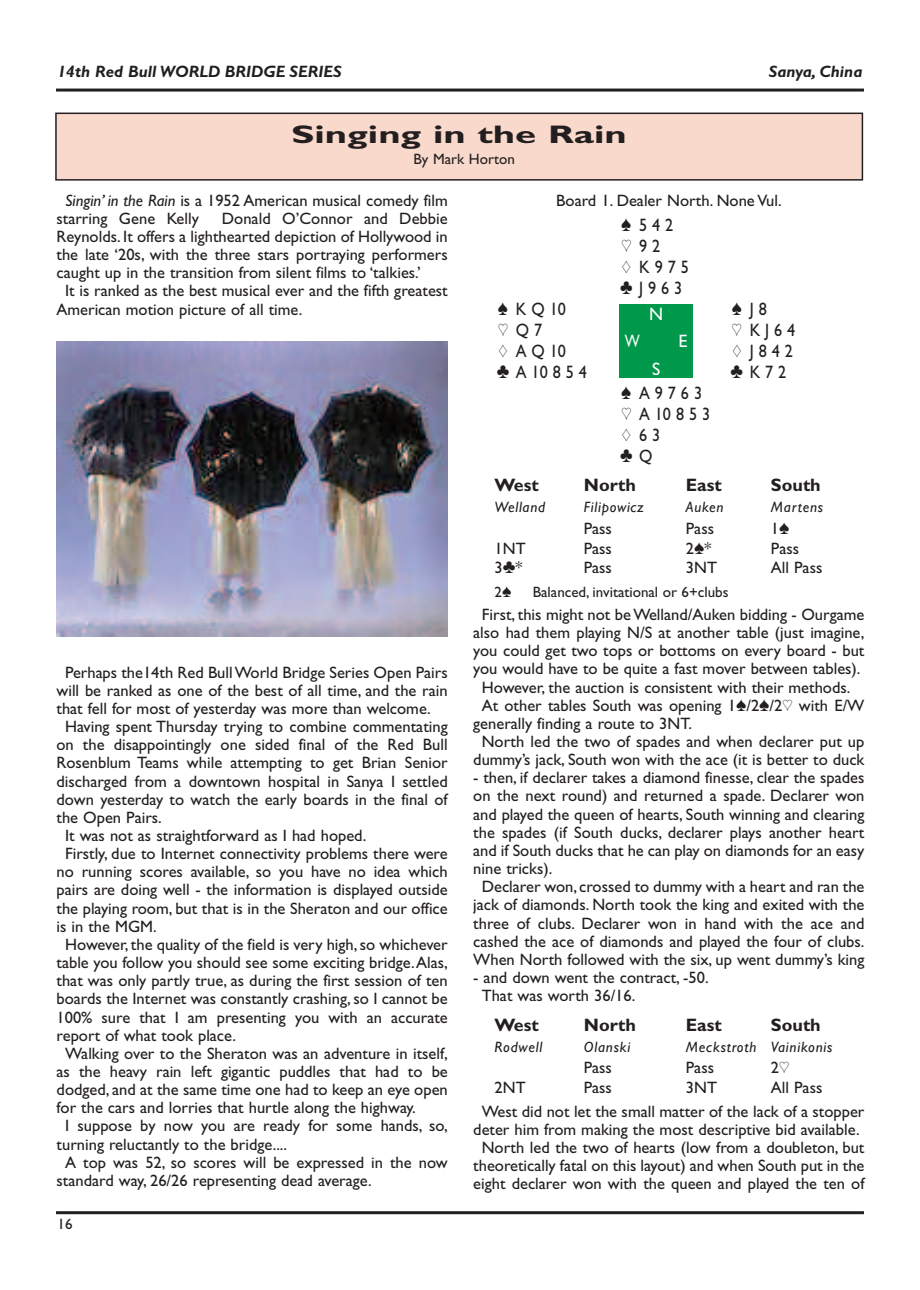
<style>
.page{position:relative;width:920px;height:1290px;background:#fff}
.page>*{position:absolute;margin:0;border:0;box-sizing:border-box;transform-origin:0 0}
.t1{font:700 25.5px "Gill Sans Bridge";color:#231f20;scale:1.5 1}
.t2{font:18px/21px "Gill Sans Bridge";letter-spacing:.305em;color:#231f20;scale:.9 1}
.t3{font:700 18px "Gill Sans Bridge";color:#231f20}
.t4{font:18px "Gill Sans Bridge";color:#fff}
.t5{font:18px "Gill Sans Bridge";color:#fff;scale:.8 1}
.t6{font:16.5px/18.1px "Gill Sans Bridge";color:#231f20}
.t7{font:italic 700 16.5px "Gill Sans Bridge";color:#231f20}
.t8{font:italic 15px "Gill Sans Bridge";letter-spacing:.05em;color:#231f20}
.t9{font:15px "Gill Sans Bridge";color:#231f20}
.s1{font-style:italic}
</style>
<div class="page">
<hr style="left:56px;top:1211px;width:808px;height:3px;background:#231f20">
<hr style="left:56px;top:89px;width:808px;height:3px;background:#231f20">
<div style="left:619px;top:304px;width:74px;height:74px;background:#00984a"></div>
<div style="left:56px;top:113px;width:806px;height:67px;background:#f9d9cb"></div>
<div style="left:55px;top:113px;width:808px;height:68px;border:2px solid #231f20"></div>
<img style="left:56px;top:342px;width:391px;height:294px">
<p class="t7" style="left:58px;top:62px;width:286px">14th Red Bull WORLD BRIDGE SERIES</p>
<p class="t7" style="left:769px;top:62px;width:95px">Sanya, China</p>
<h1 class="t1" style="left:291px;top:119px;width:225px">Singing in the Rain</h1>
<p class="t9" style="left:413px;top:150px;width:103px">By Mark Horton</p>
<p class="t6" style="left:57px;top:191px;width:393px;text-indent:9px"><span class="s1">Singin’ in the Rain</span> is a 1952 American musical comedy film starring Gene Kelly</p>
<p class="t6" style="left:222px;top:209px;width:227px">Donald O’Connor and Debbie</p>
<p class="t6" style="left:57px;top:227px;width:393px">Reynolds. It offers a lighthearted depiction of Hollywood in</p>
<p class="t6" style="left:57px;top:245px;width:393px">the late ‘20s, with the three stars portraying performers</p>
<p class="t6" style="left:57px;top:263px;width:366px">caught up in the transition from silent films to ‘talkies.’</p>
<p class="t6" style="left:65px;top:282px;width:384px">It is ranked as the best musical ever and the fifth greatest</p>
<p class="t6" style="left:57px;top:300px;width:247px">American motion picture of all time.</p>
<p class="t6" style="left:65px;top:663px;width:384px">Perhaps the14th Red BullWorld Bridge Series Open Pairs</p>
<p class="t6" style="left:57px;top:681px;width:393px">will be ranked as one of the best of all time, and the rain</p>
<p class="t6" style="left:57px;top:699px;width:376px">that fell for most of yesterday was more than welcome.</p>
<p class="t6" style="left:65px;top:717px;width:384px">Having spent Thursday trying to combine commentating</p>
<p class="t6" style="left:57px;top:735px;width:393px">on the disappointingly one sided final of the Red Bull</p>
<p class="t6" style="left:57px;top:754px;width:393px">Rosenblum Teams while attempting to get Brian Senior</p>
<p class="t6" style="left:57px;top:772px;width:393px">discharged from a downtown hospital in Sanya I settled</p>
<p class="t6" style="left:57px;top:790px;width:393px">down yesterday to watch the early boards in the final of</p>
<p class="t6" style="left:57px;top:808px;width:107px">the Open Pairs.</p>
<p class="t6" style="left:65px;top:826px;width:303px">It was not as straightforward as I had hoped.</p>
<p class="t6" style="left:65px;top:844px;width:384px">Firstly, due to Internet connectivity problems there were</p>
<p class="t6" style="left:57px;top:862px;width:393px">no running scores available, so you have no idea which</p>
<p class="t6" style="left:57px;top:881px;width:393px">pairs are doing well - the information is displayed outside</p>
<p class="t6" style="left:57px;top:899px;width:393px">the playing room, but that is in the Sheraton and our office</p>
<p class="t6" style="left:57px;top:917px;width:102px">is in the MGM.</p>
<p class="t6" style="left:65px;top:935px;width:384px">However,the quality of the field is very high,so whichever</p>
<p class="t6" style="left:57px;top:953px;width:393px">table you follow you should see some exciting bridge.Alas,</p>
<p class="t6" style="left:57px;top:971px;width:393px">that was only partly true, as during the first session of ten</p>
<p class="t6" style="left:57px;top:989px;width:393px">boards the Internet was constantly crashing, so I cannot be</p>
<p class="t6" style="left:57px;top:1008px;width:393px">100% sure that I am presenting you with an accurate</p>
<p class="t6" style="left:57px;top:1026px;width:181px">report of what took place.</p>
<p class="t6" style="left:65px;top:1044px;width:384px">Walking over to the Sheraton was an adventure in itself,</p>
<p class="t6" style="left:57px;top:1062px;width:393px">as the heavy rain left gigantic puddles that had to be</p>
<p class="t6" style="left:57px;top:1080px;width:393px">dodged, and at the same time one had to keep an eye open</p>
<p class="t6" style="left:57px;top:1098px;width:361px">for the cars and lorries that hurtle along the highway.</p>
<p class="t6" style="left:65px;top:1117px;width:384px">I suppose by now you are ready for some hands, so,</p>
<p class="t6" style="left:57px;top:1135px;width:232px">turning reluctantly to the bridge....</p>
<p class="t6" style="left:65px;top:1153px;width:384px">A top was 52, so scores will be expressed in the now</p>
<p class="t6" style="left:57px;top:1171px;width:317px">standard way, 26/26 representing dead average.</p>
<p class="t9" style="left:58px;top:1215px;width:16px">16</p>
<p class="t6" style="left:556px;top:191px;width:227px">Board 1. Dealer North. None Vul.</p>
<p class="t2" style="left:620px;top:214px;width:78px">[ 542 ]92<br>{ K975 }J963</p>
<p class="t2" style="left:498px;top:298px;width:77px">[ KQ10</p>
<p class="t2" style="left:732px;top:298px;width:40px">[J8</p>
<p class="t2" style="left:498px;top:319px;width:51px">]Q7</p>
<p class="t2" style="left:732px;top:319px;width:72px">] KJ64</p>
<p class="t2" style="left:498px;top:340px;width:77px">{ AQ10</p>
<p class="t2" style="left:732px;top:340px;width:69px">{ J842</p>
<p class="t2" style="left:497px;top:361px;width:102px">}A10854</p>
<p class="t2" style="left:731px;top:361px;width:63px">}K72</p>
<p class="t2" style="left:620px;top:382px;width:102px">[ A9763 ] A10853 {63<br>} Q</p>
<p class="t3" style="left:494px;top:475px;width:46px">West</p>
<p class="t3" style="left:584px;top:475px;width:54px">North</p>
<p class="t3" style="left:686px;top:475px;width:37px">East</p>
<p class="t3" style="left:771px;top:475px;width:51px">South</p>
<p class="t8" style="left:494px;top:498px;width:52px">Welland</p>
<p class="t8" style="left:584px;top:498px;width:62px">Filipowicz</p>
<p class="t8" style="left:686px;top:498px;width:39px">Auken</p>
<p class="t8" style="left:771px;top:498px;width:54px">Martens</p>
<p class="t6" style="left:584px;top:519px;width:30px">Pass</p>
<p class="t6" style="left:686px;top:519px;width:30px">Pass</p>
<p class="t6" style="left:771px;top:519px;width:20px">1[</p>
<p class="t6" style="left:494px;top:539px;width:33px">1NT</p>
<p class="t6" style="left:584px;top:539px;width:30px">Pass</p>
<p class="t6" style="left:686px;top:539px;width:27px">2[*</p>
<p class="t6" style="left:771px;top:539px;width:30px">Pass</p>
<p class="t6" style="left:494px;top:558px;width:29px">3}*</p>
<p class="t6" style="left:584px;top:558px;width:30px">Pass</p>
<p class="t6" style="left:686px;top:558px;width:33px">3NT</p>
<p class="t6" style="left:771px;top:558px;width:53px">All Pass</p>
<p class="t9" style="left:494px;top:583px;width:18px">2[</p>
<p class="t9" style="left:533px;top:583px;width:197px">Balanced, invitational or 6+clubs</p>
<p class="t6" style="left:482px;top:605px;width:384px">First, this might not beWelland/Auken bidding - Ourgame</p>
<p class="t6" style="left:473px;top:623px;width:393px">also had them playing N/S at another table (just imagine,</p>
<p class="t6" style="left:473px;top:641px;width:393px">you could get two tops or bottoms on every board - but</p>
<p class="t6" style="left:473px;top:660px;width:389px">you would have to be quite a fast mover between tables).</p>
<p class="t6" style="left:482px;top:678px;width:370px">However, the auction is consistent with their methods.</p>
<p class="t6" style="left:482px;top:696px;width:384px">At other tables South was opening 1[/2[/2] with E/W</p>
<p class="t6" style="left:473px;top:714px;width:220px">generally finding a route to 3NT.</p>
<p class="t6" style="left:482px;top:732px;width:384px">North led the two of spades and when declarer put up</p>
<p class="t6" style="left:473px;top:750px;width:393px">dummy’s jack, South won with the ace (it is better to duck</p>
<p class="t6" style="left:473px;top:768px;width:393px">- then, if declarer takes a diamond finesse, clear the spades</p>
<p class="t6" style="left:473px;top:787px;width:393px">on the next round) and returned a spade. Declarer won</p>
<p class="t6" style="left:473px;top:805px;width:393px">and played the queen of hearts, South winning and clearing</p>
<p class="t6" style="left:473px;top:823px;width:393px">the spades (if South ducks, declarer plays another heart</p>
<p class="t6" style="left:473px;top:841px;width:393px">and if South ducks that he can play on diamonds for an easy</p>
<p class="t6" style="left:473px;top:859px;width:81px">nine tricks).</p>
<p class="t6" style="left:482px;top:877px;width:384px">Declarer won, crossed to dummy with a heart and ran the</p>
<p class="t6" style="left:473px;top:896px;width:393px">jack of diamonds. North took the king and exited with the</p>
<p class="t6" style="left:473px;top:914px;width:393px">three of clubs. Declarer won in hand with the ace and</p>
<p class="t6" style="left:473px;top:932px;width:393px">cashed the ace of diamonds and played the four of clubs.</p>
<p class="t6" style="left:473px;top:950px;width:393px">When North followed with the six, up went dummy’s king</p>
<p class="t6" style="left:482px;top:968px;width:228px;text-indent:-9px">- and down went the contract, -50.<br>That was worth 36/16.</p>
<p class="t3" style="left:494px;top:1014px;width:46px">West</p>
<p class="t3" style="left:584px;top:1014px;width:54px">North</p>
<p class="t3" style="left:686px;top:1014px;width:37px">East</p>
<p class="t3" style="left:771px;top:1014px;width:51px">South</p>
<p class="t8" style="left:494px;top:1038px;width:49px">Rodwell</p>
<p class="t8" style="left:584px;top:1038px;width:48px">Olanski</p>
<p class="t8" style="left:686px;top:1038px;width:148px">Meckstroth Vainikonis</p>
<p class="t6" style="left:584px;top:1058px;width:30px">Pass</p>
<p class="t6" style="left:686px;top:1058px;width:30px">Pass</p>
<p class="t6" style="left:771px;top:1058px;width:20px">2]</p>
<p class="t6" style="left:494px;top:1078px;width:33px">2NT</p>
<p class="t6" style="left:584px;top:1078px;width:30px">Pass</p>
<p class="t6" style="left:686px;top:1078px;width:33px">3NT</p>
<p class="t4" style="left:649px;top:304px;width:16px">N</p>
<p class="t5" style="left:625px;top:331px;width:20px">W</p>
<p class="t4" style="left:678px;top:331px;width:10px">E</p>
<p class="t4" style="left:652px;top:358px;width:10px">S</p>
<p class="t6" style="left:482px;top:1075px;width:384px;line-height:23.7px;text-indent:289px">All Pass<br>West did not let the small matter of the lack of a stopper</p>
<p class="t6" style="left:473px;top:1120px;width:393px;text-align:center">deter him from making the most descriptive bid available.<br>North led the two of hearts (low from a doubleton, but theoretically fatal on this layout) and when South put in the eight declarer won with the queen and played the ten of</p>
</div>
